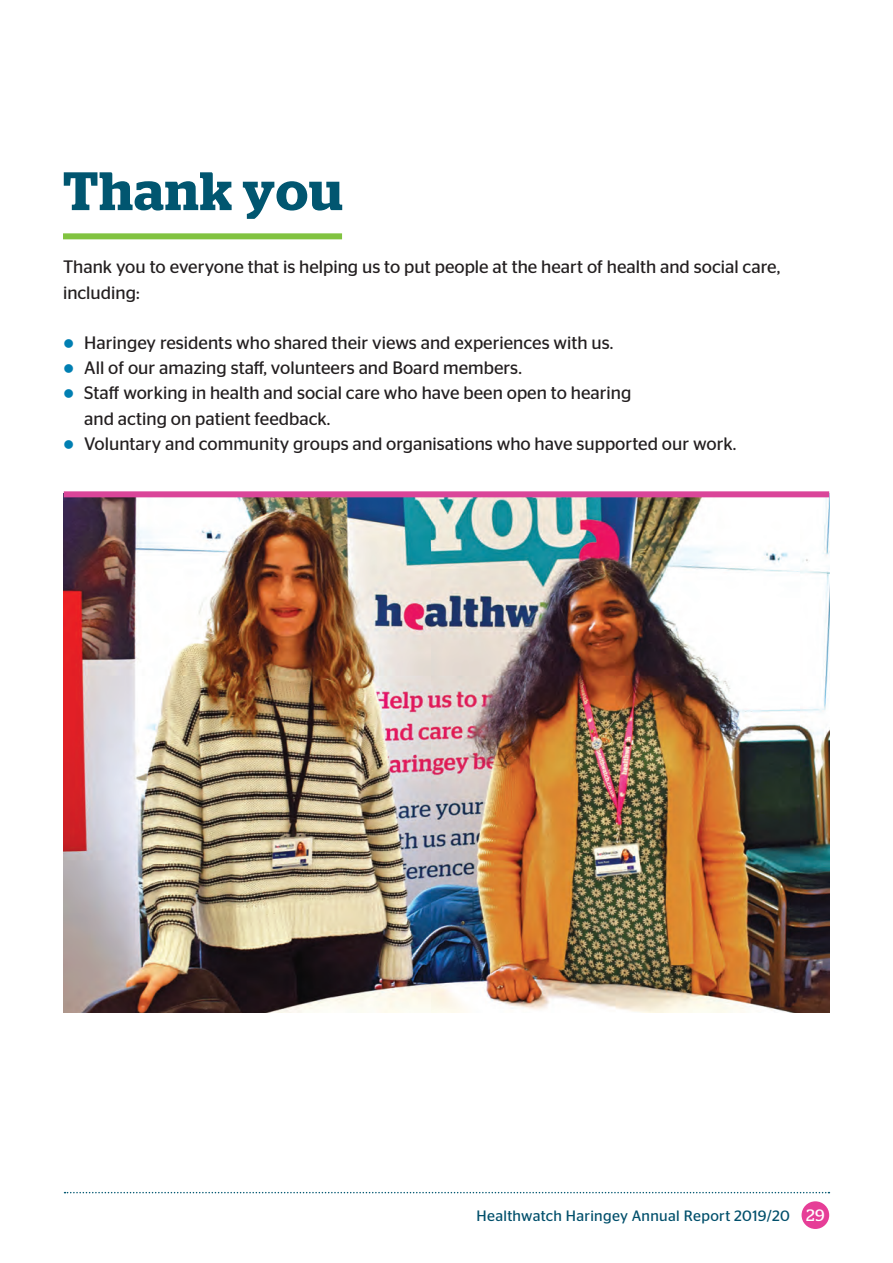
<style>
.page{position:relative;width:893px;height:1263px;background:#fff}
.page>*{position:absolute;margin:0;border:0;box-sizing:border-box;transform-origin:0 0}
.Heading_1_-_Main_tit{font:600 54px "Stag";letter-spacing:.02em;color:#015670}
.Pullout{font:18px/25.2px "Stag Sans";color:#231f20}
.t1{font:15px "Stag Sans";letter-spacing:.02em;color:#004f6b}
.s1{color:#007fb2}
.s2{font-family:"Stag";font-size:16.5px;color:#fff}
</style>
<div class="page">
<div style="left:801px;top:1201px;width:28px;height:28px;background:#e63e97;border-radius:50%"></div>
<svg style="left:65px;top:1192px;width:764px;height:1px"></svg>
<img style="left:64px;top:497px;width:765px;height:515px">
<div style="left:64px;top:491px;width:765px;height:6px;background:#da4599"></div>
<div style="left:63px;top:233px;width:279px;height:6px;background:#81c340"></div>
<p class="Heading_1_-_Main_tit" style="left:63px;top:159px;width:281px">Thank you</p>
<p class="Pullout" style="left:63px;top:254px;width:719px">Thank you to everyone that is helping us to put people at the heart of health and social care, including:</p>
<p class="Pullout" style="left:63px;top:330px;width:552px"><span class="s1">●</span> Haringey residents who shared their views and experiences with us.</p>
<p class="Pullout" style="left:63px;top:355px;width:460px"><span class="s1">●</span> All of our amazing staff, volunteers and Board members.</p>
<p class="Pullout" style="left:63px;top:380px;width:570px"><span class="s1">●</span> Staff working in health and social care who have been open to hearing</p>
<p class="Pullout" style="left:84px;top:406px;width:248px">and acting on patient feedback.</p>
<p class="Pullout" style="left:63px;top:431px;width:675px"><span class="s1">●</span> Voluntary and community groups and organisations who have supported our work.</p>
<p class="t1" style="left:477px;top:1207px;width:349px">Healthwatch Haringey Annual Report 2019/20 <span class="s2">29</span></p>
</div>
